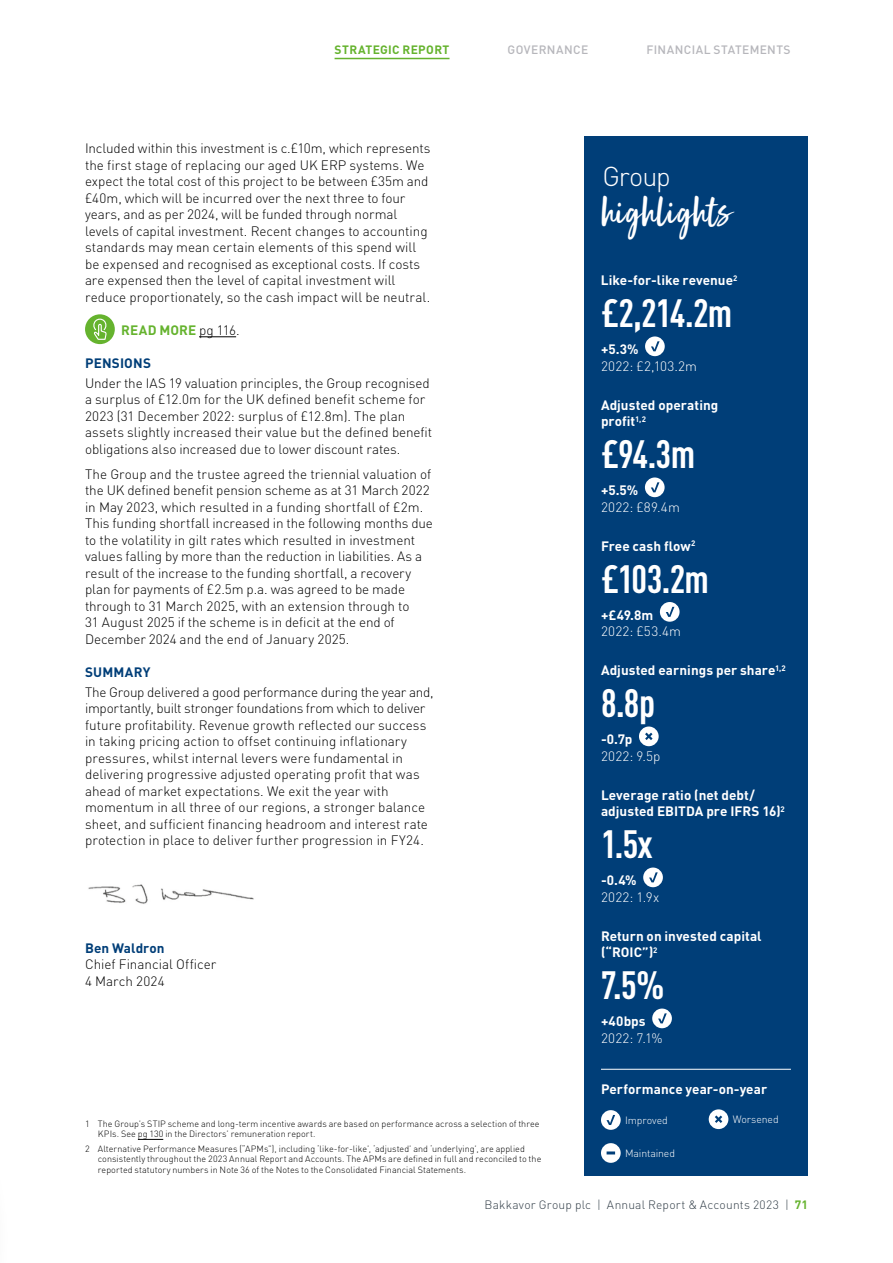
<style>
.page{position:relative;width:893px;height:1263px;background:#fff}
.page>*{position:absolute;margin:0;border:0;box-sizing:border-box;transform-origin:0 0}
.t1{font:700 condensed 39px "DIN Pro";letter-spacing:-.02em;color:#fff}
.t2{font:27px "Good Slient Night";letter-spacing:.02em;color:#fff}
.t3{font:300 27px "DIN Pro";letter-spacing:-.04em;color:#fff}
.t4{font:300 13.5px/16.5px "DIN Pro";letter-spacing:-.005em;color:#000}
.t5{font:700 13.5px/16.5px "DIN Pro";color:#fff}
.t6{font:300 13.5px "DIN Pro";letter-spacing:.02em;color:#fff}
.t7{font:700 13.5px "DIN Pro";letter-spacing:.01em;color:#003e78}
.t8{font:700 13.5px "DIN Pro";letter-spacing:.005em;color:#65b32e}
.t9{font:300 12px "DIN Pro";letter-spacing:.015em;color:#323e48}
.t10{font:500 12px "DIN Pro";letter-spacing:.03em;color:#b6b6bb}
.t11{font:700 12px "DIN Pro";letter-spacing:.03em;color:#65b32e}
.t12{font:300 10.5px "DIN Pro";letter-spacing:-.01em;color:#fff}
.t13{font:300 9px/10.5px "DIN Pro";letter-spacing:.005em;color:#000}
.s1{font-weight:300;color:#000}
.s2{font-weight:700;color:#65b32e}
</style>
<div class="page">
<div style="left:584px;top:136px;width:224px;height:1040px;background:#003e78"></div>
<hr style="left:601px;top:1069px;width:190px;height:1px;background:#fff">
<hr style="left:335px;top:58px;width:114px;height:1px;background:#65b32e">
<hr style="left:199px;top:336px;width:37px;height:1px;background:#000">
<div style="left:85px;top:314px;width:30px;height:30px;background:#65b32e;border-radius:50%"></div>
<svg style="left:93px;top:318px;width:14px;height:22px"></svg>
<img style="left:88px;top:884px;width:166px;height:20px">
<div style="left:645px;top:336px;width:20px;height:20px;background:#fff;border-radius:50%"></div>
<svg style="left:651px;top:341px;width:9px;height:10px"></svg>
<div style="left:645px;top:477px;width:20px;height:20px;background:#fff;border-radius:50%"></div>
<svg style="left:651px;top:482px;width:8px;height:10px"></svg>
<div style="left:660px;top:602px;width:20px;height:20px;background:#fff;border-radius:50%"></div>
<svg style="left:666px;top:607px;width:8px;height:10px"></svg>
<div style="left:639px;top:726px;width:20px;height:20px;background:#fff;border-radius:50%"></div>
<svg style="left:645px;top:733px;width:8px;height:7px"></svg>
<div style="left:643px;top:867px;width:20px;height:20px;background:#fff;border-radius:50%"></div>
<svg style="left:649px;top:872px;width:9px;height:10px"></svg>
<div style="left:652px;top:1008px;width:20px;height:20px;background:#fff;border-radius:50%"></div>
<svg style="left:658px;top:1013px;width:9px;height:10px"></svg>
<div style="left:601px;top:1110px;width:20px;height:20px;background:#fff;border-radius:50%"></div>
<svg style="left:606px;top:1115px;width:9px;height:10px"></svg>
<div style="left:709px;top:1109px;width:19px;height:20px;background:#fff;border-radius:50%"></div>
<svg style="left:715px;top:1115px;width:7px;height:8px"></svg>
<div style="left:601px;top:1143px;width:20px;height:20px;background:#fff;border-radius:50%"></div>
<svg style="left:607px;top:1151px;width:8px;height:3px"></svg>
<svg style="left:138px;top:1139px;width:25px;height:1px"></svg>
<p class="t11" style="left:335px;top:40px;width:116px">STRATEGIC REPORT</p>
<p class="t10" style="left:508px;top:40px;width:82px">GOVERNANCE</p>
<p class="t10" style="left:646px;top:40px;width:146px">FINANCIAL STATEMENTS</p>
<p class="t4" style="left:85px;top:139px;width:347px">Included within this investment is c.£10m, which represents the first stage of replacing our aged UK ERP systems. We expect the total cost of this project to be between £35m and £40m, which will be incurred over the next three to four years, and as per 2024, will be funded through normal levels of capital investment. Recent changes to accounting standards may mean certain elements of this spend will be expensed and recognised as exceptional costs. If costs are expensed then the level of capital investment will reduce proportionately, so the cash impact will be neutral.</p>
<p class="t8" style="left:121px;top:319px;width:120px">READ MORE <span class="s1">pg 116.</span></p>
<p class="t7" style="left:85px;top:352px;width:67px">PENSIONS</p>
<p class="t4" style="left:85px;top:374px;width:349px">Under the IAS 19 valuation principles, the Group recognised a surplus of £12.0m for the UK defined benefit scheme for 2023 (31 December 2022: surplus of £12.8m). The plan assets slightly increased their value but the defined benefit obligations also increased due to lower discount rates.</p>
<p class="t4" style="left:85px;top:464px;width:349px">The Group and the trustee agreed the triennial valuation of the UK defined benefit pension scheme as at 31 March 2022 in May 2023, which resulted in a funding shortfall of £2m.<br>This funding shortfall increased in the following months due to the volatility in gilt rates which resulted in investment values falling by more than the reduction in liabilities. As a result of the increase to the funding shortfall, a recovery plan for payments of £2.5m p.a. was agreed to be made through to 31 March 2025, with an extension through to<br>31 August 2025 if the scheme is in deficit at the end of December 2024 and the end of January 2025.</p>
<p class="t7" style="left:85px;top:661px;width:67px">SUMMARY</p>
<p class="t4" style="left:85px;top:683px;width:350px">The Group delivered a good performance during the year and, importantly, built stronger foundations from which to deliver future profitability. Revenue growth reflected our success in taking pricing action to offset continuing inflationary pressures, whilst internal levers were fundamental in delivering progressive adjusted operating profit that was ahead of market expectations. We exit the year with momentum in all three of our regions, a stronger balance sheet, and sufficient financing headroom and interest rate protection in place to deliver further progression in FY24.</p>
<p class="t7" style="left:85px;top:937px;width:81px">Ben Waldron</p>
<p class="t4" style="left:85px;top:955px;width:133px">Chief Financial Officer<br>4 March 2024</p>
<p class="t13" style="left:98px;top:1117px;width:443px;text-indent:-13px">1 The Group’s STIP scheme and long-term incentive awards are based on performance across a selection of three<br>KPIs. See pg 130 in the Directors’ remuneration report.</p>
<p class="t13" style="left:98px;top:1143px;width:445px;text-indent:-13px">2 Alternative Performance Measures (“APMs”), including ‘like-for-like’, ‘adjusted’ and ‘underlying’, are applied consistently throughout the 2023 Annual Report and Accounts. The APMs are defined in full and reconciled to the reported statutory numbers in Note 36 of the Notes to the Consolidated Financial Statements.</p>
<h2 class="t3" style="left:602px;top:156px;width:70px">Group</h2>
<h2 class="t2" style="left:602px;top:199px;width:131px">highlights</h2>
<p class="t5" style="left:601px;top:271px;width:138px">Like-for-like revenue<sup>2</sup></p>
<h1 class="t1" style="left:601px;top:285px;width:133px">£2,214.2m</h1>
<p class="t5" style="left:601px;top:340px;width:39px">+5.3%</p>
<p class="t6" style="left:601px;top:355px;width:98px">2022: £2,103.2m</p>
<p class="t5" style="left:601px;top:396px;width:119px">Adjusted operating profit<sup>1,2</sup></p>
<h1 class="t1" style="left:601px;top:426px;width:96px">£94.3m</h1>
<p class="t5" style="left:601px;top:481px;width:39px">+5.5%</p>
<p class="t6" style="left:601px;top:496px;width:80px">2022: £89.4m</p>
<p class="t5" style="left:601px;top:537px;width:96px">Free cash flow<sup>2</sup></p>
<h1 class="t1" style="left:601px;top:550px;width:110px">£103.2m</h1>
<p class="t5" style="left:601px;top:606px;width:54px">+£49.8m</p>
<p class="t6" style="left:601px;top:621px;width:82px">2022: £53.4m</p>
<p class="t5" style="left:601px;top:661px;width:186px">Adjusted earnings per share<sup>1,2</sup></p>
<h1 class="t1" style="left:601px;top:675px;width:55px">8.8p</h1>
<p class="t5" style="left:601px;top:730px;width:33px">-0.7p</p>
<p class="t6" style="left:601px;top:745px;width:61px">2022: 9.5p</p>
<p class="t5" style="left:601px;top:786px;width:185px">Leverage ratio (net debt/ adjusted EBITDA pre IFRS 16)<sup>2</sup></p>
<h1 class="t1" style="left:601px;top:816px;width:53px">1.5x</h1>
<p class="t5" style="left:601px;top:871px;width:37px">-0.4%</p>
<p class="t6" style="left:601px;top:886px;width:60px">2022: 1.9x</p>
<p class="t5" style="left:601px;top:927px;width:162px">Return on invested capital (“ROIC”)<sup>2</sup></p>
<h1 class="t1" style="left:601px;top:957px;width:65px">7.5%</h1>
<p class="t5" style="left:601px;top:1012px;width:46px">+40bps</p>
<p class="t6" style="left:601px;top:1027px;width:63px">2022: 7.1%</p>
<p class="t5" style="left:601px;top:1080px;width:168px">Performance year-on-year</p>
<p class="t12" style="left:625px;top:1112px;width:44px">Improved</p>
<p class="t12" style="left:733px;top:1111px;width:47px">Worsened</p>
<p class="t12" style="left:625px;top:1145px;width:51px">Maintained</p>
<p class="t9" style="left:484px;top:1196px;width:325px">Bakkavor Group plc | Annual Report &amp; Accounts 2023 | <span class="s2">71</span></p>
</div>
